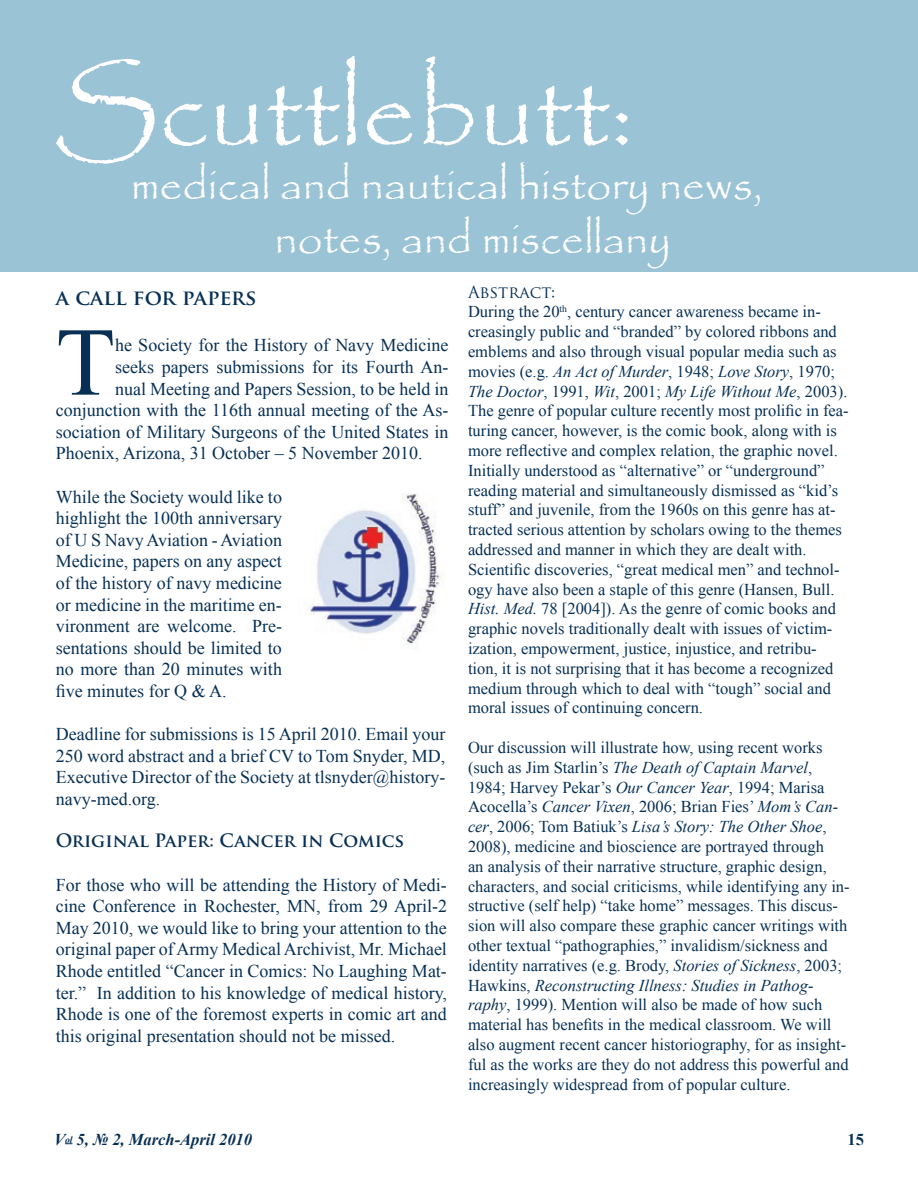
<style>
.page{position:relative;width:918px;height:1188px;background:#fff}
.page>*{position:absolute;margin:0;border:0;box-sizing:border-box;transform-origin:0 0}
.t1{font:108px "Papyrus";color:#fff}
.t2{font:97.05px "Times New Roman";color:#073054}
.t3{font:45px/54px "Papyrus";color:#fff}
.t4{font:700 21px "Trajan Pro";color:#073054}
.t5{font:18px/21.6px "Times New Roman";color:#073054;text-align:justify}
.t6{font:700 18px "Trajan Pro";color:#073054}
.t7{font:16.5px/19.8px "Times New Roman";color:#073054}
.t8{font:italic 700 16.5px "Times New Roman";color:#073054}
.t9{font:16.5px "Trajan Pro";color:#073054}
.t10{font:700 16.5px "Times New Roman";color:#073054}
.s1{font-style:italic}
</style>
<div class="page">
<div style="left:0;top:0;width:918px;height:271px;background:#9bc3d6"></div>
<img style="left:307px;top:493px;width:133px;height:152px">
<h1 class="t1" style="left:54px;top:45px;width:581px">Scuttlebutt:</h1>
<h3 class="t3" style="left:274px;top:157px;width:490px;text-indent:-144px">medical and nautical history news, notes, and miscellany</h3>
<p class="t4" style="left:56px;top:284px;width:202px">a call for papers</p>
<h2 class="t2" style="left:56px;top:297px;width:61px">T</h2>
<p class="t5" style="left:115px;top:334px;width:335px">he Society for the History of Navy Medicine</p>
<p class="t9" style="left:468px;top:281px;width:89px">Abstract:</p>
<p class="t7" style="left:468px;top:302px;width:382px">During the 20<sup>th</sup>, century cancer awareness became in&shy;creasingly public and “branded” by colored ribbons and emblems and also through visual popular media such as movies (e.g. <span class="s1">An Act of Murder</span>, 1948; <span class="s1">Love Story</span>, 1970; <span class="s1">The Doctor</span>, 1991, <span class="s1">Wit</span>, 2001; <span class="s1">My Life Without Me</span>, 2003).<br>The genre of popular culture recently most prolific in fea&shy;turing cancer, however, is the comic book, along with is more reflective and complex relation, the graphic novel.<br>Initially understood as “alternative” or “underground” reading material and simultaneously dismissed as “kid’s stuff” and juvenile, from the 1960s on this genre has at&shy;tracted serious attention by scholars owing to the themes addressed and manner in which they are dealt with.<br>Scientific discoveries, “great medical men” and technol&shy;ogy have also been a staple of this genre (Hansen, Bull.<br><span class="s1">Hist. Med.</span> 78 [2004]). As the genre of comic books and graphic novels traditionally dealt with issues of victim&shy;ization, empowerment, justice, injustice, and retribu&shy;tion, it is not surprising that it has become a recognized medium through which to deal with “tough” social and moral issues of continuing concern.</p>
<p class="t7" style="left:468px;top:737px;width:383px">Our discussion will illustrate how, using recent works (such as Jim Starlin’s <span class="s1">The Death of Captain Marvel</span>, 1984; Harvey Pekar’s <span class="s1">Our Cancer Year</span>, 1994; Marisa Acocella’s <span class="s1">Cancer Vixen</span>, 2006; Brian Fies’ <span class="s1">Mom’s Can&shy;cer</span>, 2006; Tom Batiuk’s <span class="s1">Lisa’s Story: The Other Shoe</span>, 2008), medicine and bioscience are portrayed through<br>an analysis of their narrative structure, graphic design, characters, and social criticisms, while identifying any in&shy;structive (self help) “take home” messages. This discus&shy;sion will also compare these graphic cancer writings with other textual “pathographies,” invalidism/sickness and identity narratives (e.g. Brody, <span class="s1">Stories of Sickness</span>, 2003; Hawkins, <span class="s1">Reconstructing Illness: Studies in Pathog&shy;raphy</span>, 1999). Mention will also be made of how such material has benefits in the medical classroom. We will also augment recent cancer historiography, for as insight&shy;ful as the works are they do not address this powerful and increasingly widespread from of popular culture.</p>
<p class="t5" style="left:115px;top:356px;width:335px">seeks papers submissions for its Fourth An-</p>
<p class="t5" style="left:115px;top:378px;width:335px">nual Meeting and Papers Session, to be held in</p>
<p class="t5" style="left:56px;top:399px;width:394px">conjunction with the 116th annual meeting of the As-</p>
<p class="t5" style="left:56px;top:421px;width:394px">sociation of Military Surgeons of the United States in</p>
<p class="t5" style="left:56px;top:442px;width:368px">Phoenix, Arizona, 31 October – 5 November 2010.</p>
<p class="t5" style="left:56px;top:486px;width:228px">While the Society would like to highlight the 100th anniversary of U S Navy Aviation - Aviation Medicine, papers on any aspect of the history of navy medicine or medicine in the maritime en&shy;vironment are welcome. Pre&shy;sentations should be limited to no more than 20 minutes with five minutes for Q &amp; A.</p>
<p class="t5" style="left:56px;top:723px;width:391px">Deadline for submissions is 15 April 2010. Email your 250 word abstract and a brief CV to Tom Snyder, MD, Executive Director of the Society at tlsnyder@history&shy;navy-med.org.</p>
<p class="t6" style="left:56px;top:830px;width:350px">Original Paper: Cancer in Comics</p>
<p class="t5" style="left:56px;top:873px;width:393px">For those who will be attending the History of Medi&shy;cine Conference in Rochester, MN, from 29 April-2<br>May 2010, we would like to bring your attention to the original paper of Army Medical Archivist, Mr. Michael Rhode entitled “Cancer in Comics: No Laughing Mat&shy;ter.” In addition to his knowledge of medical history, Rhode is one of the foremost experts in comic art and this original presentation should not be missed.</p>
<p class="t8" style="left:54px;top:1128px;width:200px">V<sup>ol</sup> 5, № 2, March-April 2010</p>
<p class="t10" style="left:847px;top:1128px;width:18px">15</p>
</div>
